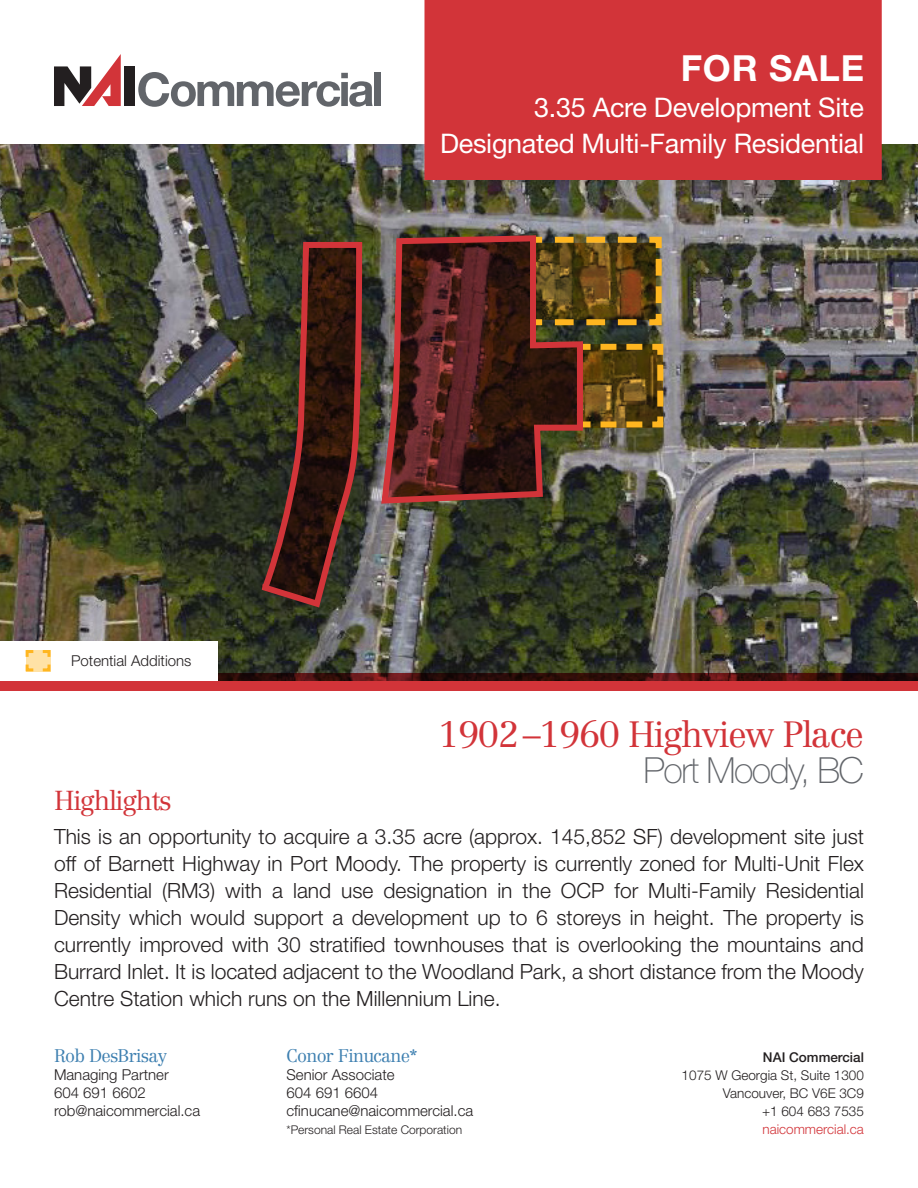
<style>
.page{position:relative;width:918px;height:1188px;background:#fff}
.page>*{position:absolute;margin:0;border:0;box-sizing:border-box;transform-origin:0 0}
.Centennial_24pt_Red{font:300 36px "Centennial LT Std";letter-spacing:-.04em;color:#d23439}
.Helvetica_24pt_Light{font:100 36px "Helvetica Neue LT Std";letter-spacing:-.04em;color:#62656a}
.For_Sale_Lease_Headi{font:700 36px "Helvetica Neue LT Std";letter-spacing:.02em;color:#fff}
.Property_Tagline{font:27px/36px "Helvetica Neue LT Std";letter-spacing:-.01em;color:#fff;text-align:right}
.Centennial_18pt_Red{font:300 27px "Centennial LT Std";letter-spacing:-.04em;color:#d23439}
.Helvetica_16pt_Light{font:300 21px/27px "Helvetica Neue LT Std";color:#231f20;text-align:justify}
.Centennial_12pt_Blue{font:300 18px "Centennial LT Std";letter-spacing:-.04em;color:#3d7fb0}
.Helvetica_10pt_Light{font:300 15px/18px "Helvetica Neue LT Std";color:#231f20}
.Helvetica_11pt_Light{font:300 15px "Helvetica Neue LT Std";color:#231f20}
.Helvetica_9pt_Light{font:300 13.5px/18px "Helvetica Neue LT Std";color:#231f20;text-align:right}
.Helvetica_10pt_Light-2{font:300 12px "Helvetica Neue LT Std";color:#231f20}
.s1{font-weight:500}
.s2{color:#d23439}
</style>
<div class="page">
<img style="left:0;top:144px;width:918px;height:529px">
<svg style="left:257px;top:236px;width:108px;height:368px;background:#44271c"></svg>
<svg style="left:586px;top:341px;width:80px;height:89px;background:#6f5419"></svg>
<img style="left:586px;top:234px;width:79px;height:94px">
<img style="left:379px;top:232px;width:207px;height:275px">
<div style="left:424px;top:0;width:458px;height:180px;background:#d23439"></div>
<svg style="left:0;top:673px;width:918px;height:18px;background:#972527"></svg>
<div style="left:124px;top:66px;width:11px;height:40px;background:#231f20"></div>
<svg style="left:54px;top:54px;width:67px;height:52px"></svg>
<svg style="left:138px;top:72px;width:235px;height:35px"></svg>
<div style="left:374px;top:73px;width:7px;height:33px;background:#62656a"></div>
<div style="left:0;top:641px;width:218px;height:40px;background:#fff"></div>
<svg style="left:25px;top:650px;width:26px;height:22px"></svg>
<p class="Helvetica_11pt_Light" style="left:71px;top:652px;width:122px">Potential Additions</p>
<p class="For_Sale_Lease_Headi" style="left:681px;top:46px;width:185px">FOR SALE</p>
<p class="Property_Tagline" style="left:440px;top:89px;width:425px">3.35 Acre Development Site<br>Designated Multi-Family Residential</p>
<p class="Centennial_24pt_Red" style="left:438px;top:713px;width:427px">1902–1960 Highview Place</p>
<p class="Helvetica_24pt_Light" style="left:644px;top:750px;width:222px">Port Moody, BC</p>
<p class="Centennial_18pt_Red" style="left:54px;top:784px;width:119px">Highlights</p>
<p class="Helvetica_16pt_Light" style="left:54px;top:822px;width:812px">This is an opportunity to acquire a 3.35 acre (approx. 145,852 SF) development site just off of Barnett Highway in Port Moody. The property is currently zoned for Multi-Unit Flex Residential (RM3) with a land use designation in the OCP for Multi-Family Residential Density which would support a development up to 6 storeys in height. The property is currently improved with 30 stratified townhouses that is overlooking the mountains and Burrard Inlet. It is located adjacent to the Woodland Park, a short distance from the Moody Centre Station which runs on the Millennium Line.</p>
<p class="Centennial_12pt_Blue" style="left:54px;top:1045px;width:115px">Rob DesBrisay</p>
<p class="Helvetica_10pt_Light" style="left:54px;top:1065px;width:116px">Managing Partner</p>
<p class="Helvetica_10pt_Light" style="left:54px;top:1083px;width:93px">604 691 6602</p>
<p class="Helvetica_10pt_Light" style="left:54px;top:1101px;width:148px">rob@naicommercial.ca</p>
<p class="Centennial_12pt_Blue" style="left:286px;top:1045px;width:132px">Conor Finucane*</p>
<p class="Helvetica_10pt_Light" style="left:286px;top:1065px;width:110px">Senior Associate<br>604 691 6604</p>
<p class="Helvetica_10pt_Light" style="left:286px;top:1101px;width:188px">cfinucane@naicommercial.ca</p>
<p class="Helvetica_10pt_Light-2" style="left:286px;top:1122px;width:177px">*Personal Real Estate Corporation</p>
<p class="Helvetica_9pt_Light" style="left:682px;top:1048px;width:184px"><span class="s1">NAI Commercial<br></span>1075 W Georgia St, Suite 1300<br>Vancouver, BC V6E 3C9<br>+1 604 683 7535 <span class="s2">naicommercial.ca</span></p>
</div>
